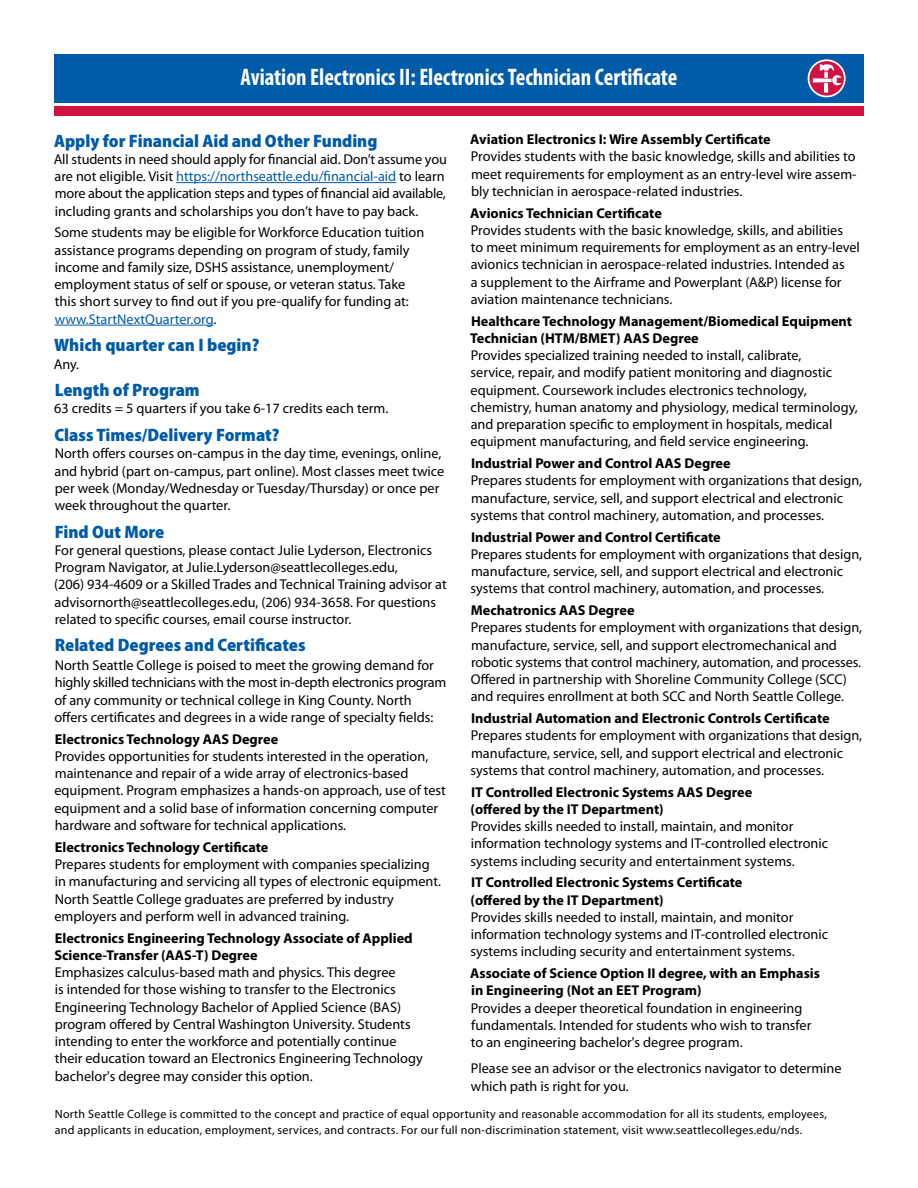
<style>
.page{position:relative;width:918px;height:1188px;background:#fff}
.page>*{position:absolute;margin:0;border:0;box-sizing:border-box;transform-origin:0 0}
.t1{font:700 condensed 24px "Myriad Pro";color:#fff;scale:.95 1}
.t2{font:900 semi-condensed 18px "Myriad Pro";color:#005ba8}
.t3{font:14.25px/17.2px "Myriad Pro";color:#000}
.t4{font:700 14.25px/17.2px "Myriad Pro";color:#000}
.t5{font:12px/15.8px "Myriad Pro";letter-spacing:.02em;color:#000}
.s1{color:#005ba8}
</style>
<div class="page">
<div style="left:54px;top:54px;width:810px;height:48px;background:#005ba8"></div>
<svg style="left:809px;top:60px;width:36px;height:37px"></svg>
<div style="left:808px;top:59px;width:38px;height:38px;border:2px solid #fff;border-radius:50%"></div>
<svg style="left:824px;top:85px;width:4px;height:8px"></svg>
<svg style="left:813px;top:64px;width:29px;height:21px"></svg>
<div style="left:54px;top:106px;width:810px;height:9px;background:#d11242"></div>
<hr style="left:176px;top:182px;width:220px;height:1px;background:#005ba8">
<hr style="left:55px;top:325px;width:159px;height:1px;background:#005ba8">
<h1 class="t1" style="left:241px;top:62px;width:461px">Aviation Electronics II: Electronics Technician Certificate</h1>
<p class="t2" style="left:54px;top:129px;width:325px">Apply for Financial Aid and Other Funding</p>
<p class="t3" style="left:54px;top:150px;width:395px">All students in need should apply for financial aid. Don’t assume you are not eligible. Visit <span class="s1">https://northseattle.edu/financial-aid</span> to learn more about the application steps and types of financial aid available, including grants and scholarships you don’t have to pay back.</p>
<p class="t3" style="left:54px;top:224px;width:372px">Some students may be eligible for Workforce Education tuition assistance programs depending on program of study, family income and family size, DSHS assistance, unemployment/ employment status of self or spouse, or veteran status. Take this short survey to find out if you pre-qualify for funding at: <span class="s1">www.StartNextQuarter.org</span>.</p>
<p class="t2" style="left:54px;top:333px;width:207px">Which quarter can I begin?</p>
<p class="t3" style="left:54px;top:355px;width:27px">Any.</p>
<p class="t2" style="left:55px;top:378px;width:147px">Length of Program</p>
<p class="t3" style="left:54px;top:400px;width:336px">63 credits = 5 quarters if you take 6-17 credits each term.</p>
<p class="t2" style="left:54px;top:423px;width:227px">Class Times/Delivery Format?</p>
<p class="t3" style="left:54px;top:445px;width:391px">North offers courses on-campus in the day time, evenings, online, and hybrid (part on-campus, part online). Most classes meet twice per week (Monday/Wednesday or Tuesday/Thursday) or once per week throughout the quarter.</p>
<p class="t2" style="left:55px;top:520px;width:111px">Find Out More</p>
<p class="t3" style="left:54px;top:541px;width:394px">For general questions, please contact Julie Lyderson, Electronics Program Navigator, at Julie.Lyderson@seattlecolleges.edu,<br>(206) 934-4609 or a Skilled Trades and Technical Training advisor at advisornorth@seattlecolleges.edu, (206) 934-3658. For questions related to specific courses, email course instructor.</p>
<p class="t2" style="left:55px;top:634px;width:253px">Related Degrees and Certificates</p>
<p class="t3" style="left:54px;top:657px;width:393px">North Seattle College is poised to meet the growing demand for highly skilled technicians with the most in-depth electronics program of any community or technical college in King County. North offers certificates and degrees in a wide range of specialty fields:</p>
<p class="t4" style="left:55px;top:730px;width:225px">Electronics Technology AAS Degree</p>
<p class="t3" style="left:54px;top:747px;width:393px">Provides opportunities for students interested in the operation, maintenance and repair of a wide array of electronics-based equipment. Program emphasizes a hands-on approach, use of test equipment and a solid base of information concerning computer hardware and software for technical applications.</p>
<p class="t4" style="left:55px;top:838px;width:215px">Electronics Technology Certificate</p>
<p class="t3" style="left:54px;top:855px;width:388px">Prepares students for employment with companies specializing in manufacturing and servicing all types of electronic equipment.<br>North Seattle College graduates are preferred by industry employers and perform well in advanced training.</p>
<p class="t4" style="left:54px;top:929px;width:360px">Electronics Engineering Technology Associate of Applied<br>Science-Transfer (AAS-T) Degree</p>
<p class="t3" style="left:55px;top:963px;width:370px">Emphasizes calculus-based math and physics. This degree<br>is intended for those wishing to transfer to the Electronics Engineering Technology Bachelor of Applied Science (BAS) program offered by Central Washington University. Students intending to enter the workforce and potentially continue their education toward an Electronics Engineering Technology bachelor's degree may consider this option.</p>
<p class="t4" style="left:470px;top:130px;width:302px">Aviation Electronics I: Wire Assembly Certificate</p>
<p class="t3" style="left:471px;top:148px;width:387px;text-align:justify">Provides students with the basic knowledge, skills and abilities to meet requirements for employment as an entry-level wire assem&shy;bly technician in aerospace-related industries.</p>
<p class="t4" style="left:470px;top:204px;width:193px">Avionics Technician Certificate</p>
<p class="t3" style="left:471px;top:221px;width:391px">Provides students with the basic knowledge, skills, and abilities<br>to meet minimum requirements for employment as an entry-level avionics technician in aerospace-related industries. Intended as<br>a supplement to the Airframe and Powerplant (A&amp;P) license for aviation maintenance technicians.</p>
<p class="t4" style="left:470px;top:312px;width:383px">Healthcare Technology Management/Biomedical Equipment<br>Technician (HTM/BMET) AAS Degree</p>
<p class="t3" style="left:471px;top:346px;width:389px">Provides specialized training needed to install, calibrate,<br>service, repair, and modify patient monitoring and diagnostic equipment. Coursework includes electronics technology, chemistry, human anatomy and physiology, medical terminology, and preparation specific to employment in hospitals, medical equipment manufacturing, and field service engineering.</p>
<p class="t4" style="left:471px;top:454px;width:261px">Industrial Power and Control AAS Degree</p>
<p class="t3" style="left:471px;top:472px;width:393px">Prepares students for employment with organizations that design, manufacture, service, sell, and support electrical and electronic systems that control machinery, automation, and processes.</p>
<p class="t4" style="left:471px;top:528px;width:251px">Industrial Power and Control Certificate</p>
<p class="t3" style="left:471px;top:545px;width:393px">Prepares students for employment with organizations that design, manufacture, service, sell, and support electrical and electronic systems that control machinery, automation, and processes.</p>
<p class="t4" style="left:471px;top:601px;width:165px">Mechatronics AAS Degree</p>
<p class="t3" style="left:471px;top:619px;width:393px">Prepares students for employment with organizations that design, manufacture, service, sell, and support electromechanical and robotic systems that control machinery, automation, and processes.<br>Offered in partnership with Shoreline Community College (SCC) and requires enrollment at both SCC and North Seattle College.</p>
<p class="t4" style="left:471px;top:709px;width:360px">Industrial Automation and Electronic Controls Certificate</p>
<p class="t3" style="left:471px;top:727px;width:393px">Prepares students for employment with organizations that design, manufacture, service, sell, and support electrical and electronic systems that control machinery, automation, and processes.</p>
<p class="t4" style="left:471px;top:783px;width:283px">IT Controlled Electronic Systems AAS Degree (offered by the IT Department)</p>
<p class="t3" style="left:471px;top:818px;width:359px">Provides skills needed to install, maintain, and monitor information technology systems and IT-controlled electronic systems including security and entertainment systems.</p>
<p class="t4" style="left:471px;top:874px;width:273px">IT Controlled Electronic Systems Certificate (offered by the IT Department)</p>
<p class="t3" style="left:471px;top:908px;width:359px">Provides skills needed to install, maintain, and monitor information technology systems and IT-controlled electronic systems including security and entertainment systems.</p>
<p class="t4" style="left:470px;top:964px;width:351px">Associate of Science Option II degree, with an Emphasis in Engineering (Not an EET Program)</p>
<p class="t3" style="left:471px;top:999px;width:342px">Provides a deeper theoretical foundation in engineering fundamentals. Intended for students who wish to transfer to an engineering bachelor's degree program.</p>
<p class="t3" style="left:471px;top:1060px;width:372px">Please see an advisor or the electronics navigator to determine which path is right for you.</p>
<p class="t5" style="left:55px;top:1106px;width:773px">North Seattle College is committed to the concept and practice of equal opportunity and reasonable accommodation for all its students, employees, and applicants in education, employment, services, and contracts. For our full non-discrimination statement, visit www.seattlecolleges.edu/nds.</p>
</div>
